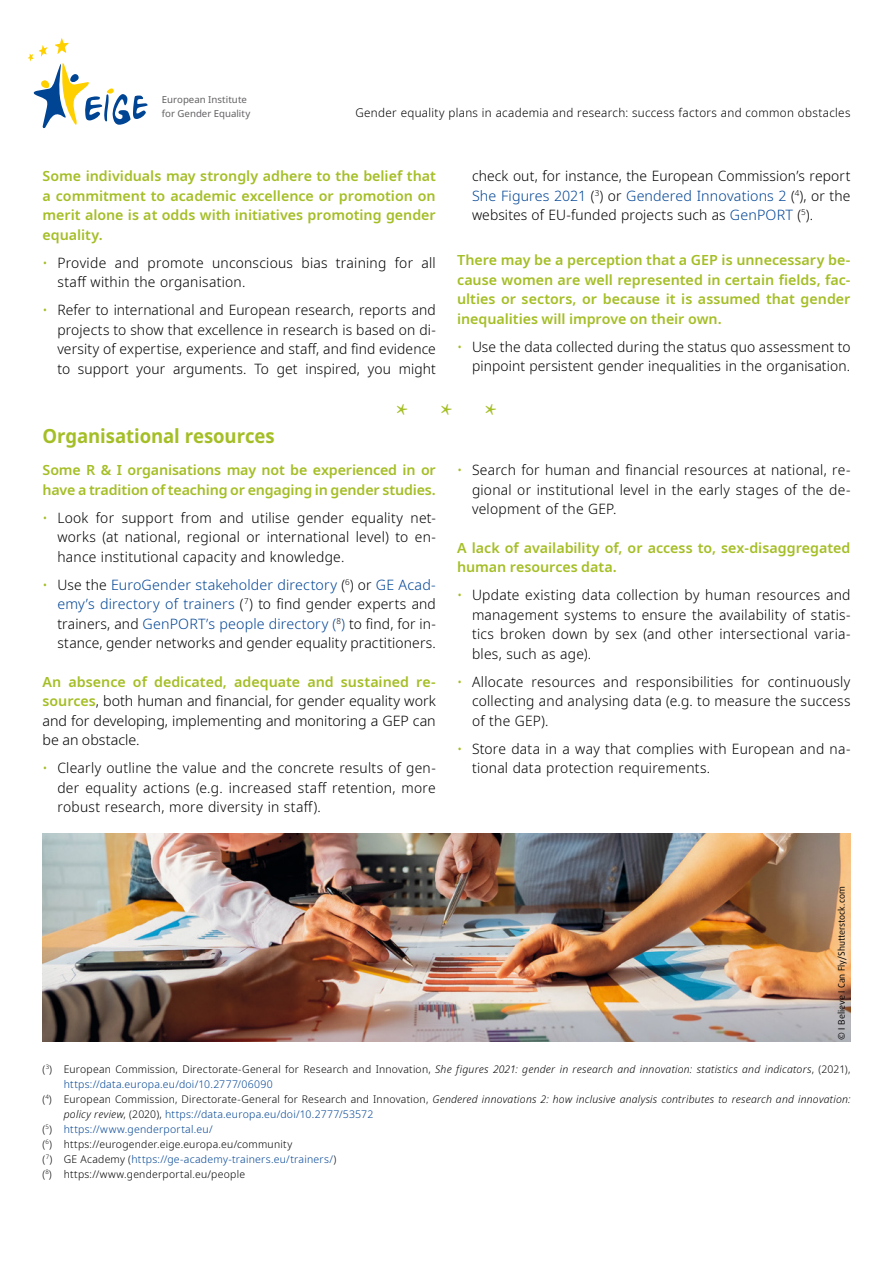
<style>
.page{position:relative;width:893px;height:1263px;background:#fff}
.page>*{position:absolute;margin:0;border:0;box-sizing:border-box;transform-origin:0 0}
.t1{font:31.5px "Minion Pro";color:#a4be25}
.Subtitle{font:700 19.5px "Noto Sans";letter-spacing:-.005em;color:#a4be25;scale:.95 1}
.Subheadlines{font:300 14.25px/19.5px "Noto Sans";letter-spacing:.015em;color:#000;text-align:justify}
.Subheadlines-2{font:600 14.25px/19.5px "Noto Sans";letter-spacing:-.005em;color:#a4be25;text-align:justify}
.t2{font:300 12px "Noto Sans";letter-spacing:.025em;color:#000}
.Footnote{font:300 10.5px/15px "Noto Sans";letter-spacing:.02em;color:#000}
.Footnote-2{font:italic 300 10.5px/15px "Noto Sans";letter-spacing:.02em;color:#000}
.Footnote-3{font:300 10.5px "Noto Sans";letter-spacing:.02em;color:#004494}
.t3{font:9.6px/13.8px "Noto Sans";color:#646164}
.BodyText{font:9px "Daxline Pro";color:#000}
.s1{color:#a4be25}
.s2{color:#004494}
.s3{font-weight:600;color:#a4be25}
.s4{font-style:italic}
.s5{font-style:normal}
.s6{font-style:normal;color:#004494}
.s7{color:#000}
</style>
<div class="page">
<svg style="left:28px;top:38px;width:120px;height:90px"></svg>
<img style="left:43px;top:833px;width:807px;height:209px">
<p class="t3" style="left:162px;top:93px;width:90px">European Institute for Gender Equality</p>
<p class="t2" style="left:355px;top:105px;width:496px">Gender equality plans in academia and research: success factors and common obstacles</p>
<h3 class="Subheadlines-2" style="left:43px;top:166px;width:395px">Some individuals may strongly adhere to the belief that a commitment to academic excellence or promotion on merit alone is at odds with initiatives promoting gender equality.</h3>
<p class="Subheadlines" style="left:57px;top:253px;width:380px;text-indent:-15px"><span class="s1">•</span> Provide and promote unconscious bias training for all staff within the organisation.</p>
<p class="Subheadlines" style="left:57px;top:301px;width:380px;text-indent:-15px"><span class="s1">•</span> Refer to international and European research, reports and projects to show that excellence in research is based on di&shy;versity of expertise, experience and staff, and find evidence to support your arguments. To get inspired, you might</p>
<p class="Subheadlines" style="left:472px;top:166px;width:380px">check out, for instance, the European Commission’s report <span class="s2">She Figures 2021</span> (<sup>3</sup>) or <span class="s2">Gendered Innovations 2</span> (<sup>4</sup>), or the websites of EU-funded projects such as <span class="s2">GenPORT</span> (<sup>5</sup>).</p>
<h3 class="Subheadlines-2" style="left:457px;top:250px;width:395px">There may be a perception that a GEP is unnecessary be&shy;cause women are well represented in certain fields, fac&shy;ulties or sectors, or because it is assumed that gender inequalities will improve on their own.</h3>
<p class="Subheadlines" style="left:457px;top:337px;width:395px;text-align:right"><span class="s1">•</span> Use the data collected during the status quo assessment to pinpoint persistent gender inequalities in the organisation.</p>
<p class="t1" style="left:396px;top:394px;width:103px">***</p>
<h2 class="Subtitle" style="left:43px;top:422px;width:246px">Organisational resources</h2>
<h3 class="Subheadlines-2" style="left:43px;top:461px;width:395px">Some R &amp; I organisations may not be experienced in or have a tradition of teaching or engaging in gender studies.</h3>
<p class="Subheadlines" style="left:57px;top:508px;width:380px;text-indent:-15px"><span class="s1">•</span> Look for support from and utilise gender equality net&shy;works (at national, regional or international level) to en&shy;hance institutional capacity and knowledge.</p>
<p class="Subheadlines" style="left:57px;top:575px;width:380px;text-indent:-15px"><span class="s1">•</span> Use the <span class="s2">EuroGender stakeholder directory</span> (<sup>6</sup>) or <span class="s2">GE Acad&shy;emy’s directory of trainers</span> (<sup>7</sup>) to find gender experts and trainers, and <span class="s2">GenPORT’s people directory (</span><sup>8</sup><span class="s2">)</span> to find, for in&shy;stance, gender networks and gender equality practitioners.</p>
<h3 class="Subheadlines" style="left:43px;top:672px;width:395px"><span class="s3">An absence of dedicated, adequate and sustained re&shy;sources</span>, both human and financial, for gender equality work and for developing, implementing and monitoring a GEP can be an obstacle.</h3>
<p class="Subheadlines" style="left:57px;top:759px;width:380px;text-indent:-15px"><span class="s1">•</span> Clearly outline the value and the concrete results of gen&shy;der equality actions (e.g. increased staff retention, more robust research, more diversity in staff).</p>
<p class="Subheadlines" style="left:472px;top:461px;width:380px;text-indent:-15px"><span class="s1">•</span> Search for human and financial resources at national, re&shy;gional or institutional level in the early stages of the de&shy;velopment of the GEP.</p>
<h3 class="Subheadlines-2" style="left:457px;top:538px;width:395px">A lack of availability of, or access to, sex-disaggregated human resources data.</h3>
<p class="Subheadlines" style="left:472px;top:586px;width:380px;text-indent:-15px"><span class="s1">•</span> Update existing data collection by human resources and management systems to ensure the availability of statis&shy;tics broken down by sex (and other intersectional varia&shy;bles, such as age).</p>
<p class="Subheadlines" style="left:472px;top:672px;width:380px;text-indent:-15px"><span class="s1">•</span> Allocate resources and responsibilities for continuously collecting and analysing data (e.g. to measure the success of the GEP).</p>
<p class="Subheadlines" style="left:472px;top:739px;width:380px;text-indent:-15px"><span class="s1">•</span> Store data in a way that complies with European and na&shy;tional data protection requirements.</p>
<p class="BodyText" style="left:836px;top:1040px;width:155px;rotate:-90deg">© I Believe I Can Fly/Shutterstock.com</p>
<p class="Footnote" style="left:64px;top:1062px;width:788px;text-indent:-21px">(<sup>3</sup>) European Commission, Directorate-General for Research and Innovation, <span class="s4">She figures 2021: gender in research and innovation: statistics and indicators</span>, (2021), <span class="s2">https://data.europa.eu/doi/10.2777/06090</span></p>
<p class="Footnote-2" style="left:64px;top:1092px;width:788px;text-indent:-21px"><span class="s5">(</span><sup>4</sup><span class="s5">) European Commission, Directorate-General for Research and Innovation,</span> Gendered innovations 2: how inclusive analysis contributes to research and innovation: policy review<span class="s5">, (2020),</span> <span class="s6">https://data.europa.eu/doi/10.2777/53572</span></p>
<p class="Footnote-3" style="left:43px;top:1122px;width:172px"><span class="s7">(</span><sup>5</sup><span class="s7">)</span> https://www.genderportal.eu/</p>
<p class="Footnote" style="left:43px;top:1137px;width:251px">(<sup>6</sup>) https://eurogender.eige.europa.eu/community</p>
<p class="Footnote-3" style="left:43px;top:1152px;width:295px"><span class="s7">(</span><sup>7</sup><span class="s7">) GE Academy (</span>https://ge-academy-trainers.eu/trainers/<span class="s7">)</span></p>
<p class="Footnote" style="left:43px;top:1167px;width:204px">(<sup>8</sup>) https://www.genderportal.eu/people</p>
</div>
